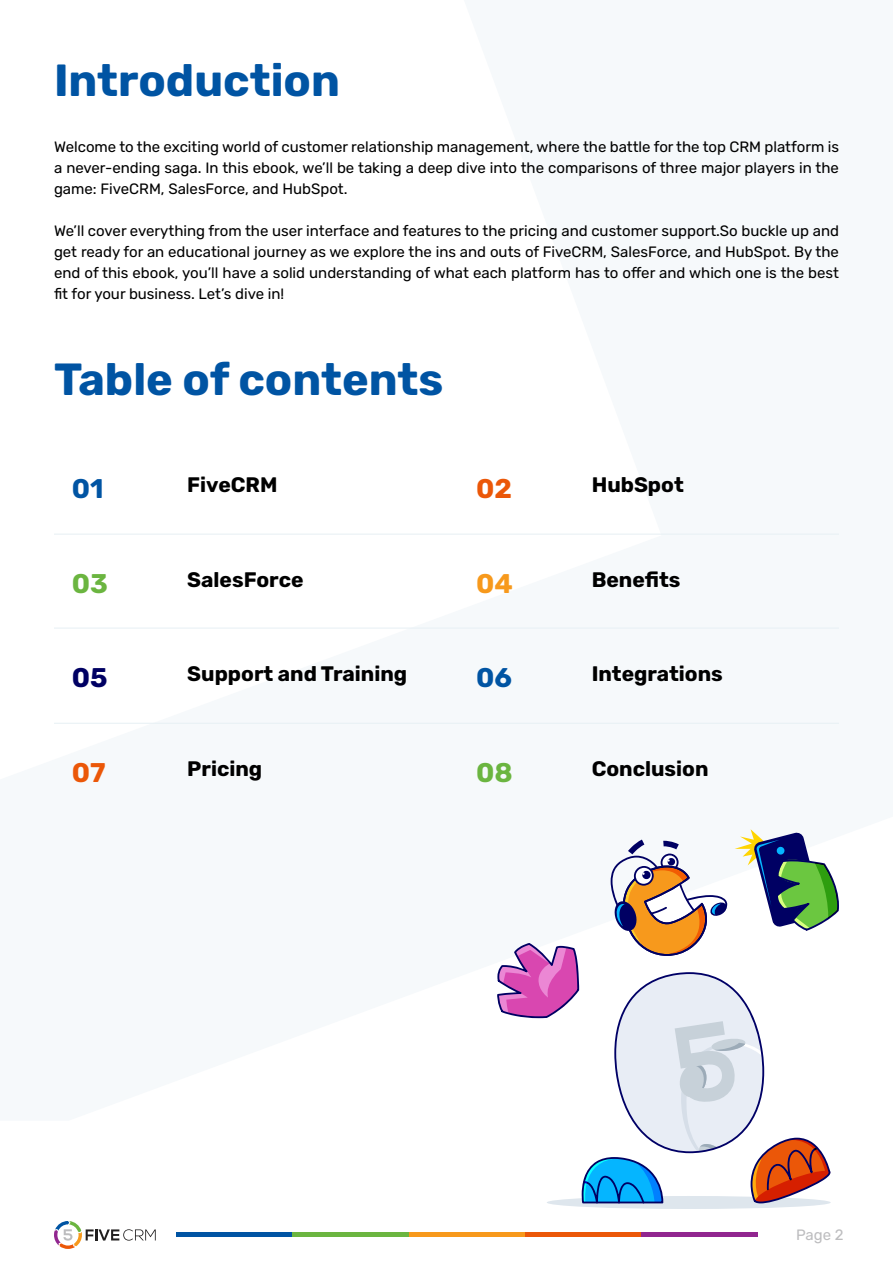
<style>
.page{position:relative;width:893px;height:1263px;background:#fff}
.page>*{position:absolute;margin:0;border:0;box-sizing:border-box;transform-origin:0 0}
.t1{font:700 45px "Rubik";color:#0054a3}
.t2{font:700 27px "Rubik";color:#0054a3}
.t3{font:700 27px "Rubik";color:#6bb540}
.t4{font:700 27px "Rubik";color:#eb5708}
.t5{font:700 27px "Rubik";color:#000063}
.t6{font:700 27px "Rubik";color:#f7991c}
.t7{font:700 21px "Rubik";color:#000}
.t8{font:15px/21px "Rubik";color:#000;text-align:justify}
.t9{font:15px "Rubik";color:#bdbdbf}
</style>
<div class="page">
<div style="left:547px;top:1196px;width:284px;height:13px;background:#dee6ed;border-radius:50%"></div>
<svg style="left:497px;top:829px;width:342px;height:375px"></svg>
<hr style="left:54px;top:534px;width:785px;height:1px;background:#e9f1f5">
<hr style="left:54px;top:627px;width:785px;height:2px;background:#e9f1f5">
<hr style="left:54px;top:723px;width:785px;height:1px;background:#e9f1f5">
<svg style="left:54px;top:1221px;width:102px;height:28px"></svg>
<hr style="left:176px;top:1233px;width:116px;height:4px;background:#0054a3">
<hr style="left:525px;top:1233px;width:116px;height:4px;background:#eb5708">
<hr style="left:409px;top:1233px;width:116px;height:4px;background:#f7991c">
<hr style="left:292px;top:1233px;width:117px;height:4px;background:#6bb540">
<hr style="left:641px;top:1233px;width:117px;height:4px;background:#91268f">
<h1 class="t1" style="left:54px;top:54px;width:288px">Introduction</h1>
<p class="t8" style="left:54px;top:137px;width:786px">Welcome to the exciting world of customer relationship management, where the battle for the top CRM platform is a never-ending saga. In this ebook, we’ll be taking a deep dive into the comparisons of three major players in the game: FiveCRM, SalesForce, and HubSpot.</p>
<p class="t8" style="left:54px;top:221px;width:786px">We’ll cover everything from the user interface and features to the pricing and customer support.So buckle up and get ready for an educational journey as we explore the ins and outs of FiveCRM, SalesForce, and HubSpot. By the end of this ebook, you’ll have a solid understanding of what each platform has to offer and which one is the best fit for your business. Let’s dive in!</p>
<h1 class="t1" style="left:54px;top:353px;width:391px">Table of contents</h1>
<h2 class="t2" style="left:72px;top:473px;width:33px">01</h2>
<h3 class="t7" style="left:187px;top:473px;width:92px">FiveCRM</h3>
<h2 class="t4" style="left:476px;top:473px;width:37px">02</h2>
<h3 class="t7" style="left:592px;top:473px;width:94px">HubSpot</h3>
<h2 class="t3" style="left:72px;top:567px;width:38px">03</h2>
<h3 class="t7" style="left:187px;top:567px;width:118px">SalesForce</h3>
<h2 class="t6" style="left:476px;top:567px;width:38px">04</h2>
<h3 class="t7" style="left:592px;top:567px;width:90px">Benefits</h3>
<h2 class="t5" style="left:72px;top:661px;width:37px">05</h2>
<h3 class="t7" style="left:187px;top:661px;width:221px">Support and Training</h3>
<h2 class="t2" style="left:476px;top:661px;width:37px">06</h2>
<h3 class="t7" style="left:592px;top:661px;width:133px">Integrations</h3>
<h2 class="t4" style="left:72px;top:756px;width:35px">07</h2>
<h3 class="t7" style="left:187px;top:756px;width:76px">Pricing</h3>
<h2 class="t3" style="left:476px;top:756px;width:38px">08</h2>
<h3 class="t7" style="left:592px;top:756px;width:118px">Conclusion</h3>
<p class="t9" style="left:796px;top:1226px;width:49px">Page 2</p>
</div>
